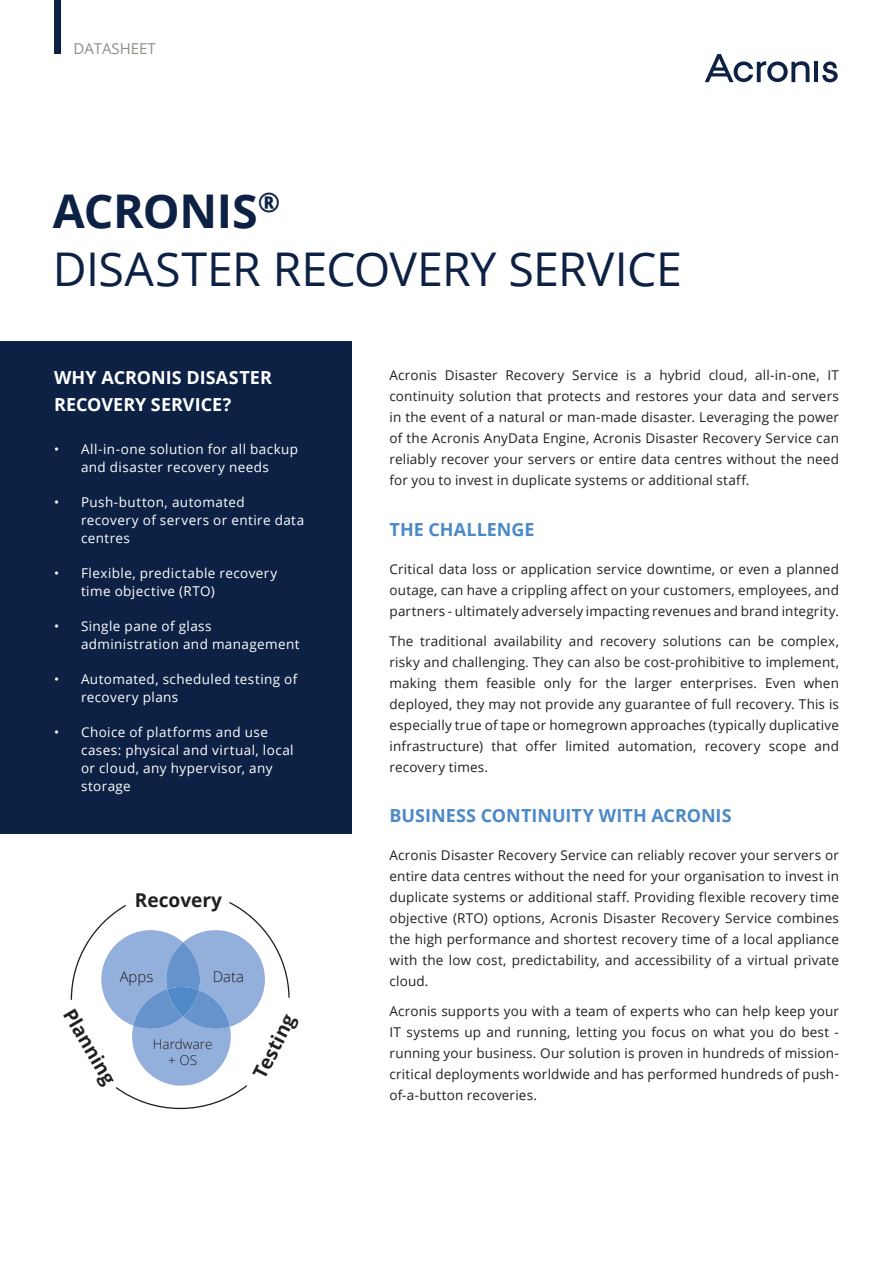
<style>
.page{position:relative;width:893px;height:1263px;background:#fff}
.page>*{position:absolute;margin:0;border:0;box-sizing:border-box;transform-origin:0 0}
.Titre_Document{font:46.5px "Open Sans";letter-spacing:-.01em;color:#0c2144}
.Titre_Document-2{font:700 46.5px "Open Sans";letter-spacing:-.01em;color:#0c2144}
.t1{font:700 19.05px "Open Sans";color:#231f20}
.t2{font:700 18px "Open Sans";color:#4b89c8}
.t3{font:700 18px/27px "Open Sans";letter-spacing:.005em;color:#fff}
.t4{font:15px "Open Sans";color:#928f89}
.t5{font:300 14.85px "Open Sans";color:#231f20}
.t6{font:13.5px/21px "Open Sans";letter-spacing:.01em;color:#231f20;text-align:justify}
.t7{font:13.5px/18px "Open Sans";letter-spacing:.03em;color:#fff}
.t8{font:300 13.5px/16.2px "Open Sans";color:#231f20;text-align:center}
</style>
<div class="page">
<div style="left:0;top:341px;width:352px;height:493px;background:#0c2144"></div>
<div style="left:55px;top:0;width:6px;height:54px;background:#0c2144"></div>
<hr style="left:814px;top:62px;width:4px;height:20px;background:#0c2144">
<svg style="left:822px;top:62px;width:16px;height:20px"></svg>
<svg style="left:705px;top:54px;width:104px;height:28px"></svg>
<svg style="left:70px;top:902px;width:220px;height:208px"></svg>
<svg style="left:101px;top:930px;width:164px;height:156px"></svg>
<p class="t4" style="left:73px;top:38px;width:84px">DATASHEET</p>
<p class="Titre_Document-2" style="left:53px;top:178px;width:229px">ACRONIS<sup>®</sup></p>
<p class="Titre_Document" style="left:53px;top:237px;width:631px">DISASTER RECOVERY SERVICE</p>
<p class="t3" style="left:54px;top:363px;width:219px">WHY ACRONIS DISASTER<br>RECOVERY SERVICE?</p>
<p class="t7" style="left:54px;top:440px;width:246px;text-align:center">• All-in-one solution for all backup and disaster recovery needs</p>
<p class="t7" style="left:81px;top:493px;width:225px;text-indent:-27px">• Push-button, automated recovery of servers or entire data centres</p>
<p class="t7" style="left:81px;top:564px;width:198px;text-indent:-27px">• Flexible, predictable recovery time objective (RTO)</p>
<p class="t7" style="left:81px;top:617px;width:220px;text-indent:-27px">• Single pane of glass administration and management</p>
<p class="t7" style="left:81px;top:670px;width:218px;text-indent:-27px">• Automated, scheduled testing of recovery plans</p>
<p class="t7" style="left:81px;top:723px;width:214px;text-indent:-27px">• Choice of platforms and use cases: physical and virtual, local or cloud, any hypervisor, any storage</p>
<h2 class="t1" style="left:135px;top:886px;width:89px">Recovery</h2>
<p class="t5" style="left:120px;top:966px;width:35px">Apps</p>
<p class="t5" style="left:213px;top:966px;width:33px">Data</p>
<h2 class="t1" style="left:80px;top:1004px;width:85px;rotate:59deg">Planning</h2>
<h2 class="t1" style="left:246px;top:1071px;width:71px;rotate:-63deg">Testing</h2>
<p class="t8" style="left:153px;top:1036px;width:61px">Hardware + OS</p>
<p class="t6" style="left:389px;top:365px;width:451px">Acronis Disaster Recovery Service is a hybrid cloud, all-in-one, IT continuity solution that protects and restores your data and servers in the event of a natural or man-made disaster. Leveraging the power of the Acronis AnyData Engine, Acronis Disaster Recovery Service can reliably recover your servers or entire data centres without the need for you to invest in duplicate systems or additional staff.</p>
<p class="t2" style="left:389px;top:517px;width:147px">THE CHALLENGE</p>
<p class="t6" style="left:389px;top:558px;width:451px">Critical data loss or application service downtime, or even a planned outage, can have a crippling affect on your customers, employees, and partners - ultimately adversely impacting revenues and brand integrity.</p>
<p class="t6" style="left:389px;top:630px;width:451px">The traditional availability and recovery solutions can be complex, risky and challenging. They can also be cost-prohibitive to implement, making them feasible only for the larger enterprises. Even when deployed, they may not provide any guarantee of full recovery. This is especially true of tape or homegrown approaches (typically duplicative infrastructure) that offer limited automation, recovery scope and recovery times.</p>
<p class="t2" style="left:389px;top:803px;width:344px">BUSINESS CONTINUITY WITH ACRONIS</p>
<p class="t6" style="left:389px;top:845px;width:451px">Acronis Disaster Recovery Service can reliably recover your servers or entire data centres without the need for your organisation to invest in duplicate systems or additional staff. Providing flexible recovery time objective (RTO) options, Acronis Disaster Recovery Service combines the high performance and shortest recovery time of a local appliance with the low cost, predictability, and accessibility of a virtual private cloud.</p>
<p class="t6" style="left:389px;top:1000px;width:451px">Acronis supports you with a team of experts who can help keep your IT systems up and running, letting you focus on what you do best - running your business. Our solution is proven in hundreds of mission&shy;critical deployments worldwide and has performed hundreds of push&shy;of-a-button recoveries.</p>
</div>
